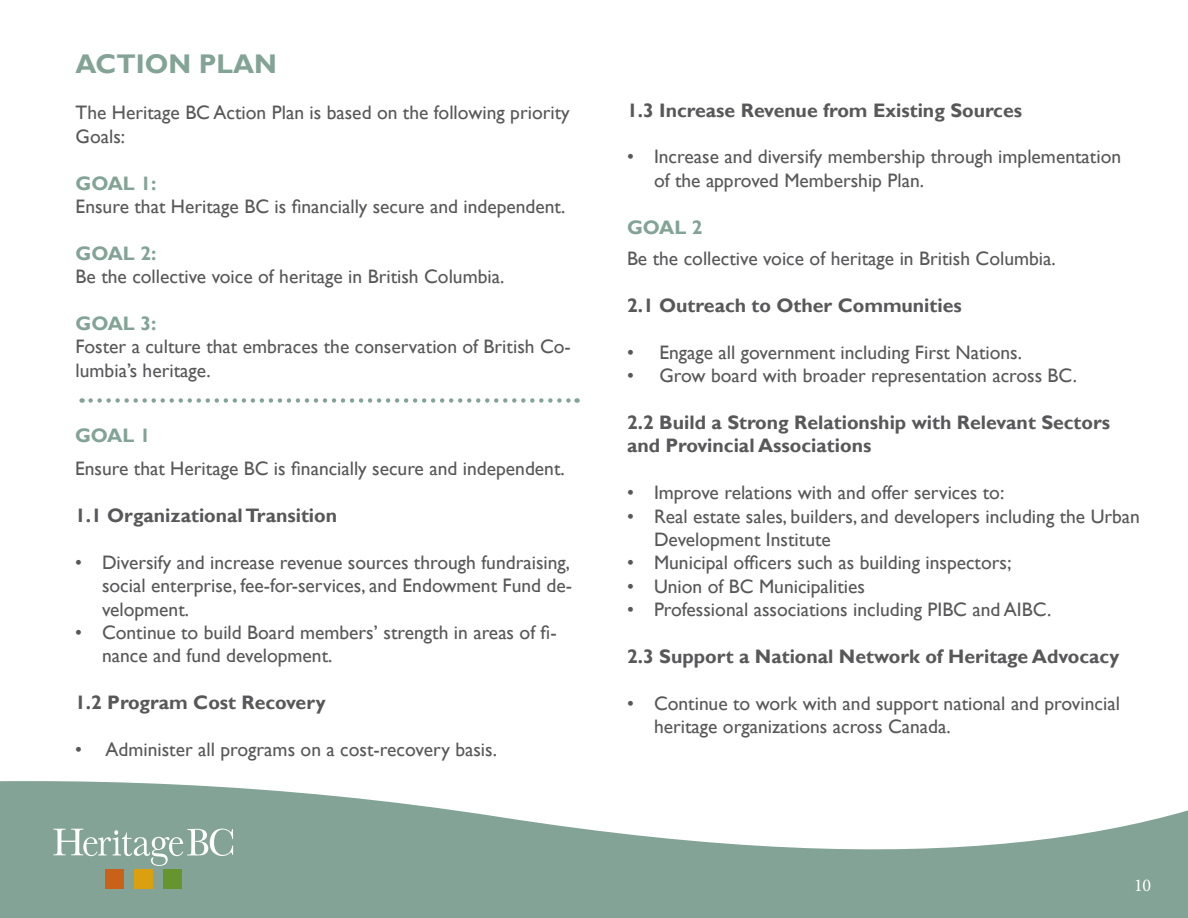
<style>
.page{position:relative;width:1188px;height:918px;background:#fff}
.page>*{position:absolute;margin:0;border:0;box-sizing:border-box;transform-origin:0 0}
.t1{font:700 27px "Gill Sans";color:#82a396}
.t2{font:19.5px/23.4px "Gill Sans";color:#58585a}
.t3{font:700 19.5px/23.4px "Gill Sans";color:#58585a}
.t4{font:700 19.5px "Gill Sans";color:#82a396}
.t5{font:18px "Minion Pro";color:#fff}
</style>
<div class="page">
<svg style="left:0;top:781px;width:1188px;height:137px;fill:#82a396"></svg>
<svg style="left:53px;top:829px;width:180px;height:37px;background:#9ab4aa"></svg>
<div style="left:106px;top:870px;width:18px;height:19px;background:#c96218"></div>
<div style="left:134px;top:870px;width:19px;height:19px;background:#daa010"></div>
<div style="left:163px;top:870px;width:19px;height:19px;background:#66952d"></div>
<svg style="left:91px;top:398px;width:487px;height:5px"></svg>
<h1 class="t1" style="left:76px;top:52px;width:203px">ACTION PLAN</h1>
<p class="t2" style="left:76px;top:103px;width:496px">The Heritage BC Action Plan is based on the following priority<br>Goals:</p>
<p class="t4" style="left:76px;top:175px;width:82px">GOAL 1:</p>
<p class="t2" style="left:76px;top:195px;width:491px">Ensure that Heritage BC is inancially secure and independent.</p>
<p class="t4" style="left:76px;top:245px;width:82px">GOAL 2:</p>
<p class="t2" style="left:76px;top:266px;width:430px">Be the collective voice of heritage in British Columbia.</p>
<p class="t4" style="left:76px;top:315px;width:82px">GOAL 3:</p>
<p class="t2" style="left:76px;top:337px;width:497px">Foster a culture that embraces the conservation of British Co&shy;lumbia’s heritage.</p>
<p class="t4" style="left:75px;top:428px;width:77px">GOAL 1</p>
<p class="t2" style="left:75px;top:457px;width:491px">Ensure that Heritage BC is inancially secure and independent.</p>
<p class="t3" style="left:75px;top:505px;width:264px">1.1 Organizational Transition</p>
<p class="t2" style="left:102px;top:551px;width:472px;text-align:justify;text-indent:-27px">• Diversify and increase revenue sources through fundraising, social enterprise, fee-for-services, and Endowment Fund de&shy;velopment.</p>
<p class="t2" style="left:102px;top:621px;width:456px;text-indent:-27px">• Continue to build Board members’ strength in areas of i&shy;nance and fund development.</p>
<p class="t3" style="left:75px;top:692px;width:252px">1.2 Program Cost Recovery</p>
<p class="t2" style="left:75px;top:738px;width:424px">• Administer all programs on a cost-recovery basis.</p>
<p class="t3" style="left:627px;top:100px;width:397px">1.3 Increase Revenue from Existing Sources</p>
<p class="t2" style="left:654px;top:146px;width:469px;text-indent:-27px">• Increase and diversify membership through implementation of the approved Membership Plan.</p>
<p class="t4" style="left:627px;top:219px;width:77px">GOAL 2</p>
<p class="t2" style="left:627px;top:248px;width:430px">Be the collective voice of heritage in British Columbia.</p>
<p class="t3" style="left:627px;top:295px;width:336px">2.1 Outreach to Other Communities</p>
<p class="t2" style="left:627px;top:341px;width:397px">• Engage all government including First Nations.</p>
<p class="t2" style="left:627px;top:364px;width:452px">• Grow board with broader representation across BC.</p>
<p class="t3" style="left:627px;top:412px;width:485px">2.2 Build a Strong Relationship with Relevant Sectors and Provincial Associations</p>
<p class="t2" style="left:627px;top:481px;width:379px">• Improve relations with and offer services to:</p>
<p class="t2" style="left:654px;top:505px;width:488px;text-indent:-27px">• Real estate sales, builders, and developers including the Urban<br>Development Institute</p>
<p class="t2" style="left:627px;top:551px;width:386px">• Municipal oficers such as building inspectors;</p>
<p class="t2" style="left:627px;top:575px;width:240px">• Union of BC Municipalities</p>
<p class="t2" style="left:627px;top:598px;width:426px">• Professional associations including PIBC and AIBC.</p>
<p class="t3" style="left:627px;top:646px;width:494px">2.3 Support a National Network of Heritage Advocacy</p>
<p class="t2" style="left:654px;top:692px;width:467px;text-indent:-27px">• Continue to work with and support national and provincial heritage organizations across Canada.</p>
<p class="t5" style="left:1134px;top:874px;width:19px">10</p>
</div>
